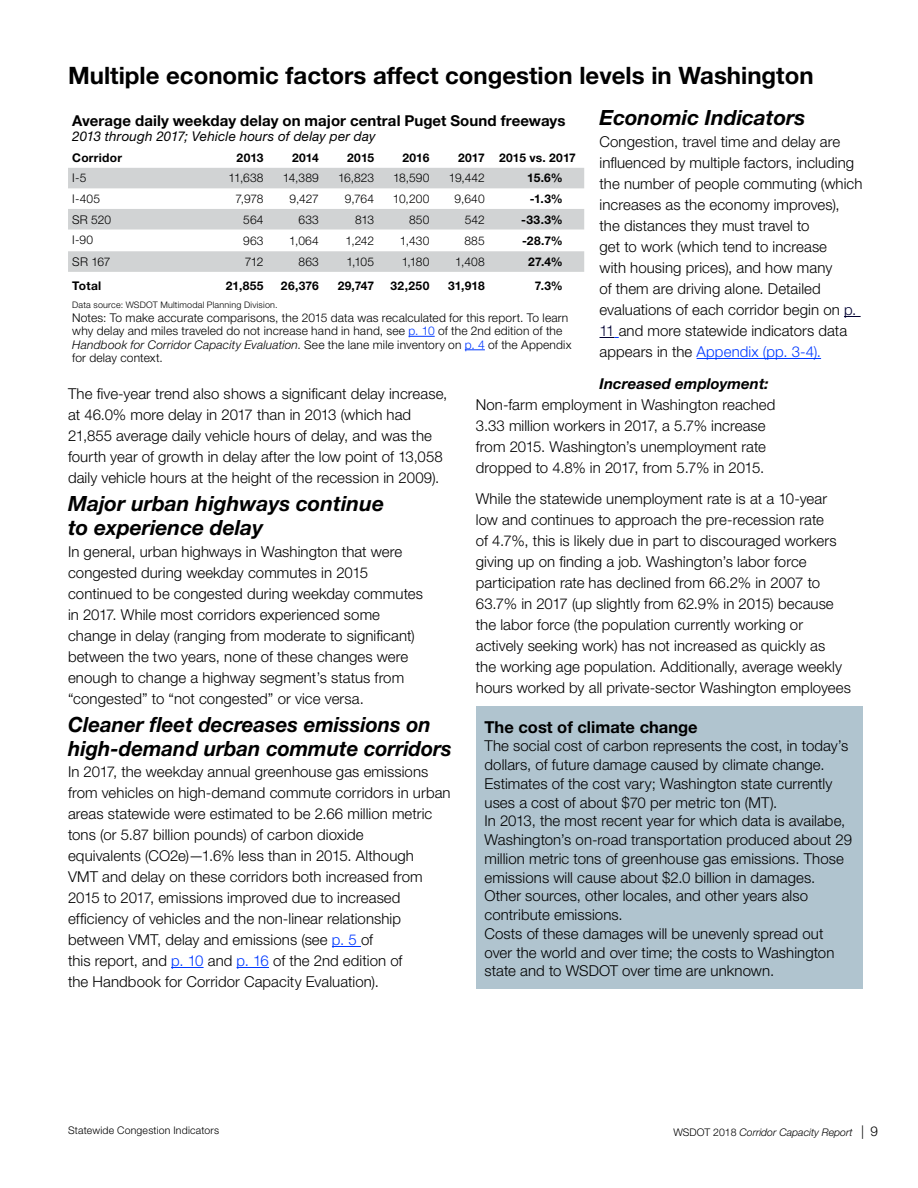
<style>
.page{position:relative;width:918px;height:1188px;background:#fff}
.page>*{position:absolute;margin:0;border:0;box-sizing:border-box;transform-origin:0 0}
.Paragraph{font:700 24px "Helvetica Neue LT Std";color:#000}
.C-level_subhead{font:italic 700 21px/24px "Helvetica Neue LT Std";color:#000}
.Featurette_header{font:700 16.5px "Helvetica Neue LT Std";color:#000}
.Paragraph-2{font:300 15px/21px "Helvetica Neue LT Std";letter-spacing:.005em;color:#000}
.Featurette_header-2{font:300 15px/18.8px "Helvetica Neue LT Std";letter-spacing:.005em;color:#000}
.Table_Graph_title{font:700 15px "Helvetica Neue LT Std";letter-spacing:.005em;color:#000}
.Table_Graph_subtitle{font:italic 13.5px "Helvetica Neue LT Std";letter-spacing:.01em;color:#000}
.Table_Data_notes{font:300 12px/13.5px "Helvetica Neue LT Std";letter-spacing:.015em;color:#000}
.Table_Text_header_ro{font:700 12px "Helvetica Neue LT Std";letter-spacing:.015em;color:#000}
.Table_Text_header_ro-2{font:300 12px "Helvetica Neue LT Std";letter-spacing:.01em;color:#000}
.Table_text{font:300 12px "Helvetica Neue LT Std";letter-spacing:.005em;color:#000}
.t1{font:italic 300 10.5px "Helvetica Neue LT Std";color:#000}
.t2{font:300 10.5px "Helvetica Neue LT Std";letter-spacing:.02em;color:#000}
.Source_information{font:300 9px "Helvetica Neue LT Std";letter-spacing:.025em;color:#000}
.s1{color:#0039ff}
.s2{font-style:italic}
.s3{color:#000031}
.s4{font-weight:700;font-style:italic}
.s5{font-style:normal}
.s6{font-style:normal;font-size:13.5px}
</style>
<div class="page">
<svg style="left:844px;top:316px;width:17px;height:1px"></svg>
<svg style="left:600px;top:337px;width:19px;height:1px"></svg>
<hr style="left:697px;top:358px;width:124px;height:1px;background:#0039ff">
<svg style="left:68px;top:168px;width:516px;height:104px;fill:#d1d3d4"></svg>
<svg style="left:409px;top:336px;width:26px;height:1px"></svg>
<svg style="left:465px;top:350px;width:20px;height:1px"></svg>
<svg style="left:332px;top:946px;width:29px;height:1px"></svg>
<hr style="left:171px;top:967px;width:33px;height:1px;background:#0039ff">
<hr style="left:237px;top:967px;width:32px;height:1px;background:#0039ff">
<div style="left:476px;top:707px;width:387px;height:282px;background:#b0c4cf"></div>
<p class="Paragraph" style="left:68px;top:61px;width:747px">Multiple economic factors affect congestion levels in Washington</p>
<p class="Table_Graph_title" style="left:72px;top:111px;width:495px">Average daily weekday delay on major central Puget Sound freeways</p>
<p class="Table_Graph_subtitle" style="left:72px;top:128px;width:305px">2013 through 2017; Vehicle hours of delay per day</p>
<p class="Table_Text_header_ro" style="left:72px;top:150px;width:51px">Corridor</p>
<p class="Table_Text_header_ro" style="left:237px;top:150px;width:28px">2013</p>
<p class="Table_Text_header_ro" style="left:292px;top:150px;width:28px">2014</p>
<p class="Table_Text_header_ro" style="left:347px;top:150px;width:28px">2015</p>
<p class="Table_Text_header_ro" style="left:402px;top:150px;width:29px">2016</p>
<p class="Table_Text_header_ro" style="left:458px;top:150px;width:28px">2017</p>
<p class="Table_Text_header_ro" style="left:499px;top:150px;width:78px">2015 vs. 2017</p>
<p class="Table_text" style="left:72px;top:171px;width:16px">I-5</p>
<p class="Table_text" style="left:229px;top:171px;width:36px">11,638</p>
<p class="Table_Text_header_ro-2" style="left:283px;top:171px;width:38px">14,389</p>
<p class="Table_Text_header_ro-2" style="left:338px;top:171px;width:38px">16,823</p>
<p class="Table_Text_header_ro-2" style="left:393px;top:171px;width:38px">18,590</p>
<p class="Table_Text_header_ro-2" style="left:449px;top:171px;width:37px">19,442</p>
<p class="Table_Text_header_ro" style="left:527px;top:171px;width:37px">15.6%</p>
<p class="Table_text" style="left:72px;top:191px;width:29px">I-405</p>
<p class="Table_text" style="left:236px;top:191px;width:30px">7,978</p>
<p class="Table_Text_header_ro-2" style="left:290px;top:191px;width:31px">9,427</p>
<p class="Table_Text_header_ro-2" style="left:345px;top:191px;width:31px">9,764</p>
<p class="Table_Text_header_ro-2" style="left:393px;top:191px;width:38px">10,200</p>
<p class="Table_Text_header_ro-2" style="left:455px;top:191px;width:32px">9,640</p>
<p class="Table_Text_header_ro" style="left:530px;top:191px;width:35px">-1.3%</p>
<p class="Table_text" style="left:72px;top:212px;width:40px">SR 520</p>
<p class="Table_text" style="left:243px;top:212px;width:22px">564</p>
<p class="Table_Text_header_ro-2" style="left:299px;top:212px;width:22px">633</p>
<p class="Table_Text_header_ro-2" style="left:355px;top:212px;width:21px">813</p>
<p class="Table_Text_header_ro-2" style="left:409px;top:212px;width:22px">850</p>
<p class="Table_Text_header_ro-2" style="left:465px;top:212px;width:21px">542</p>
<p class="Table_Text_header_ro" style="left:521px;top:212px;width:43px">-33.3%</p>
<p class="Table_text" style="left:72px;top:232px;width:23px">I-90</p>
<p class="Table_text" style="left:243px;top:234px;width:22px">963</p>
<p class="Table_Text_header_ro-2" style="left:289px;top:234px;width:31px">1,064</p>
<p class="Table_Text_header_ro-2" style="left:345px;top:234px;width:30px">1,242</p>
<p class="Table_Text_header_ro-2" style="left:400px;top:234px;width:31px">1,430</p>
<p class="Table_Text_header_ro-2" style="left:464px;top:234px;width:22px">885</p>
<p class="Table_Text_header_ro" style="left:522px;top:234px;width:42px">-28.7%</p>
<p class="Table_text" style="left:72px;top:254px;width:40px">SR 167</p>
<p class="Table_text" style="left:245px;top:254px;width:20px">712</p>
<p class="Table_Text_header_ro-2" style="left:298px;top:254px;width:22px">863</p>
<p class="Table_Text_header_ro-2" style="left:346px;top:254px;width:29px">1,105</p>
<p class="Table_Text_header_ro-2" style="left:402px;top:254px;width:29px">1,180</p>
<p class="Table_Text_header_ro-2" style="left:455px;top:254px;width:31px">1,408</p>
<p class="Table_Text_header_ro" style="left:528px;top:254px;width:36px">27.4%</p>
<p class="Table_Text_header_ro" style="left:72px;top:278px;width:30px">Total</p>
<p class="Table_Text_header_ro" style="left:226px;top:278px;width:39px">21,855</p>
<p class="Table_Text_header_ro" style="left:281px;top:278px;width:39px">26,376</p>
<p class="Table_Text_header_ro" style="left:338px;top:278px;width:38px">29,747</p>
<p class="Table_Text_header_ro" style="left:391px;top:278px;width:40px">32,250</p>
<p class="Table_Text_header_ro" style="left:448px;top:278px;width:38px">31,918</p>
<p class="Table_Text_header_ro" style="left:535px;top:278px;width:30px">7.3%</p>
<p class="Source_information" style="left:72px;top:299px;width:207px">Data source: WSDOT Multimodal Planning Division.</p>
<p class="Table_Data_notes" style="left:72px;top:310px;width:501px">Notes: To make accurate comparisons, the 2015 data was recalculated for this report. To learn why delay and miles traveled do not increase hand in hand, see <span class="s1">p. 10</span> of the 2nd edition of the <span class="s2">Handbook for Corridor Capacity Evaluation</span>. See the lane mile inventory on <span class="s1">p. 4</span> of the Appendix for delay context.</p>
<p class="Paragraph-2" style="left:68px;top:383px;width:381px">The five-year trend also shows a significant delay increase, at 46.0% more delay in 2017 than in 2013 (which had 21,855 average daily vehicle hours of delay, and was the fourth year of growth in delay after the low point of 13,058 daily vehicle hours at the height of the recession in 2009).</p>
<p class="C-level_subhead" style="left:68px;top:491px;width:318px">Major urban highways continue</p>
<p class="C-level_subhead" style="left:68px;top:515px;width:197px">to experience delay</p>
<p class="Paragraph-2" style="left:68px;top:540px;width:357px">In general, urban highways in Washington that were congested during weekday commutes in 2015 continued to be congested during weekday commutes in 2017. While most corridors experienced some change in delay (ranging from moderate to significant) between the two years, none of these changes were enough to change a highway segment’s status from “congested” to “not congested” or vice versa.</p>
<p class="C-level_subhead" style="left:68px;top:712px;width:385px">Cleaner fleet decreases emissions on high-demand urban commute corridors</p>
<p class="Paragraph-2" style="left:68px;top:761px;width:384px">In 2017, the weekday annual greenhouse gas emissions from vehicles on high-demand commute corridors in urban areas statewide were estimated to be 2.66 million metric tons (or 5.87 billion pounds) of carbon dioxide<br>equivalents (CO2e)—1.6% less than in 2015. Although<br>VMT and delay on these corridors both increased from 2015 to 2017, emissions improved due to increased efficiency of vehicles and the non-linear relationship between VMT, delay and emissions (see <span class="s1">p. 5</span> of<br>this report, and <span class="s1">p. 10</span> and <span class="s1">p. 16</span> of the 2nd edition of<br>the Handbook for Corridor Capacity Evaluation).</p>
<p class="C-level_subhead" style="left:600px;top:105px;width:207px">Economic Indicators</p>
<p class="Paragraph-2" style="left:600px;top:131px;width:265px">Congestion, travel time and delay are influenced by multiple factors, including the number of people commuting (which increases as the economy improves), the distances they must travel to<br>get to work (which tend to increase<br>with housing prices), and how many<br>of them are driving alone. Detailed evaluations of each corridor begin on <span class="s3">p.<br>11</span> and more statewide indicators data appears in the <span class="s1">Appendix (pp. 3-4).</span></p>
<p class="Paragraph-2" style="left:476px;top:372px;width:301px;text-indent:124px"><span class="s4">Increased employment:<br></span>Non-farm employment in Washington reached 3.33 million workers in 2017, a 5.7% increase from 2015. Washington’s unemployment rate dropped to 4.8% in 2017, from 5.7% in 2015.</p>
<p class="Paragraph-2" style="left:476px;top:488px;width:377px">While the statewide unemployment rate is at a 10-year low and continues to approach the pre-recession rate<br>of 4.7%, this is likely due in part to discouraged workers giving up on finding a job. Washington’s labor force participation rate has declined from 66.2% in 2007 to 63.7% in 2017 (up slightly from 62.9% in 2015) because the labor force (the population currently working or actively seeking work) has not increased as quickly as<br>the working age population. Additionally, average weekly hours worked by all private-sector Washington employees</p>
<p class="Featurette_header" style="left:485px;top:716px;width:215px">The cost of climate change</p>
<p class="Featurette_header-2" style="left:485px;top:736px;width:365px">The social cost of carbon represents the cost, in today’s dollars, of future damage caused by climate change.<br>Estimates of the cost vary; Washington state currently uses a cost of about $70 per metric ton (MT).</p>
<p class="Featurette_header-2" style="left:485px;top:811px;width:369px">In 2013, the most recent year for which data is availabe, Washington’s on-road transportation produced about 29 million metric tons of greenhouse gas emissions. Those emissions will cause about $2.0 billion in damages.<br>Other sources, other locales, and other years also contribute emissions.</p>
<p class="Featurette_header-2" style="left:485px;top:924px;width:351px">Costs of these damages will be unevenly spread out over the world and over time; the costs to Washington state and to WSDOT over time are unknown.</p>
<p class="t2" style="left:68px;top:1124px;width:153px">Statewide Congestion Indicators</p>
<p class="t1" style="left:673px;top:1126px;width:206px"><span class="s5">WSDOT 2018</span> Corridor Capacity Report <span class="s6">| 9</span></p>
</div>
